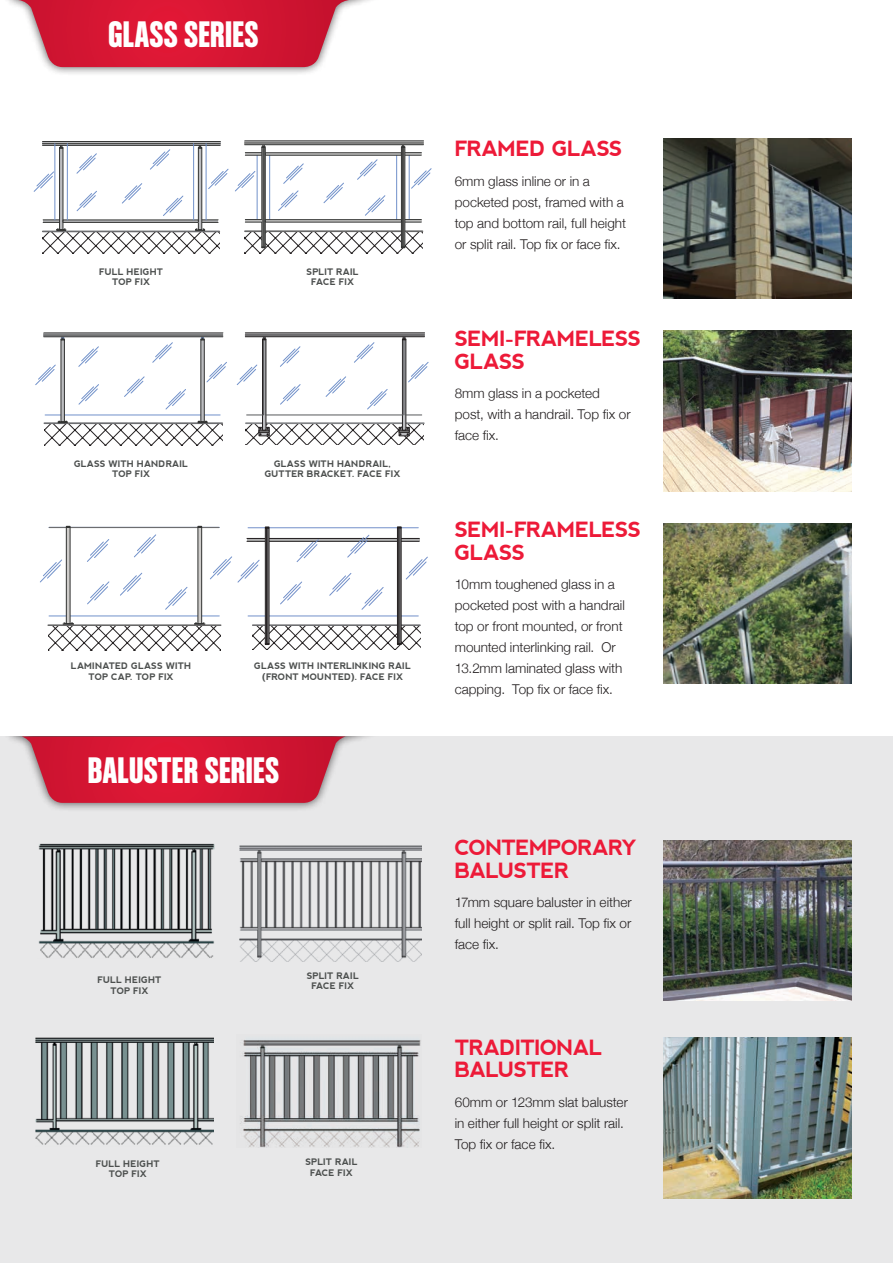
<style>
.page{position:relative;width:893px;height:1263px;background:#fff}
.page>*{position:absolute;margin:0;border:0;box-sizing:border-box;transform-origin:0 0}
.t1{font:39.3px "Chalet Comprime Hong Kong Sixty";color:#fff}
.t2{font:700 21px/22.5px "nevis";letter-spacing:-.035em;color:#ed1a38}
.t3{font:300 13.5px/21px "Helvetica Neue";color:#231f20}
.t4{font:700 9px/10.5px "nevis";color:#4c4f4e;text-align:center}
</style>
<div class="page">
<div style="left:0;top:736px;width:893px;height:527px;background:#e8e8e9"></div>
<div style="left:0;top:736px;width:388px;height:76px;background:#231f20;opacity:.75"></div>
<svg style="left:22px;top:736px;width:324px;height:67px;background:#d42c46"></svg>
<img style="left:663px;top:840px;width:188px;height:160px">
<img style="left:663px;top:1038px;width:188px;height:160px">
<img style="left:240px;top:1039px;width:181px;height:108px">
<img style="left:239px;top:845px;width:182px;height:117px">
<div style="left:0;top:0;width:388px;height:76px;background:#231f20;opacity:.75"></div>
<svg style="left:18px;top:0;width:331px;height:67px;background:#d8324b"></svg>
<img style="left:663px;top:138px;width:188px;height:161px">
<img style="left:663px;top:523px;width:188px;height:160px">
<img style="left:663px;top:331px;width:188px;height:160px">
<hr style="left:42px;top:142px;width:178px;height:3px;background:#bcbdc0">
<svg style="left:59px;top:223px;width:4px;height:6px"></svg>
<svg style="left:198px;top:223px;width:4px;height:6px"></svg>
<svg style="left:43px;top:229px;width:176px;height:24px"></svg>
<hr style="left:43px;top:141px;width:177px;height:1px;background:#323332">
<svg style="left:34px;top:143px;width:195px;height:80px"></svg>
<svg style="left:35px;top:335px;width:192px;height:110px"></svg>
<hr style="left:44px;top:333px;width:179px;height:4px;background:#808183">
<hr style="left:44px;top:332px;width:179px;height:1px;background:#323332">
<hr style="left:44px;top:335px;width:179px;height:1px;background:#323332">
<hr style="left:44px;top:336px;width:179px;height:1px;background:#323332">
<hr style="left:246px;top:422px;width:178px;height:2px;background:#808285">
<svg style="left:246px;top:423px;width:178px;height:22px"></svg>
<div style="left:262px;top:339px;width:4px;height:91px;border:1px solid #231f20"></div>
<div style="left:402px;top:339px;width:4px;height:91px;border:1px solid #231f20"></div>
<svg style="left:237px;top:336px;width:192px;height:80px"></svg>
<svg style="left:245px;top:333px;width:180px;height:4px"></svg>
<hr style="left:245px;top:332px;width:180px;height:1px;background:#231f20">
<hr style="left:245px;top:335px;width:179px;height:1px;background:#231f20">
<hr style="left:245px;top:336px;width:179px;height:1px;background:#231f20">
<hr style="left:253px;top:624px;width:167px;height:2px;background:#6c6d70">
<div style="left:265px;top:528px;width:4px;height:116px;border:1px solid #231f20"></div>
<div style="left:397px;top:527px;width:4px;height:117px;border:1px solid #231f20"></div>
<hr style="left:266px;top:528px;width:1px;height:116px;background:#231f20">
<hr style="left:268px;top:528px;width:1px;height:115px;background:#231f20">
<hr style="left:398px;top:528px;width:1px;height:116px;background:#231f20">
<hr style="left:400px;top:528px;width:1px;height:116px;background:#231f20">
<svg style="left:253px;top:625px;width:167px;height:25px"></svg>
<svg style="left:48px;top:623px;width:173px;height:27px"></svg>
<hr style="left:48px;top:624px;width:173px;height:2px;background:#676767">
<svg style="left:66px;top:616px;width:4px;height:8px"></svg>
<svg style="left:198px;top:616px;width:4px;height:8px"></svg>
<svg style="left:40px;top:526px;width:388px;height:90px"></svg>
<hr style="left:245px;top:230px;width:177px;height:2px;background:#676767">
<hr style="left:245px;top:141px;width:179px;height:4px;background:#7b7b7a">
<svg style="left:262px;top:223px;width:4px;height:8px"></svg>
<hr style="left:401px;top:147px;width:4px;height:100px;background:#464746">
<hr style="left:245px;top:141px;width:178px;height:1px;background:#323332">
<hr style="left:263px;top:147px;width:1px;height:100px;background:#323332">
<hr style="left:264px;top:147px;width:1px;height:100px;background:#323332">
<svg style="left:245px;top:231px;width:177px;height:22px"></svg>
<hr style="left:402px;top:147px;width:1px;height:100px;background:#323332">
<hr style="left:404px;top:147px;width:1px;height:100px;background:#323332">
<svg style="left:235px;top:143px;width:197px;height:80px"></svg>
<img style="left:36px;top:1037px;width:177px;height:108px">
<img style="left:38px;top:843px;width:177px;height:115px">
<h1 class="t1" style="left:108px;top:11px;width:152px">GLASS SERIES</h1>
<p class="t4" style="left:99px;top:266px;width:65px">FULL HEIGHT<br>TOP FIX</p>
<p class="t4" style="left:307px;top:266px;width:54px">SPLIT RAIL<br>FACE FIX</p>
<p class="t4" style="left:74px;top:458px;width:116px">GLASS WITH HANDRAIL<br>TOP FIX</p>
<p class="t4" style="left:265px;top:458px;width:137px">GLASS WITH HANDRAIL,<br>GUTTER BRACKET. FACE FIX</p>
<p class="t4" style="left:71px;top:661px;width:122px">LAMINATED GLASS WITH<br>TOP CAP. TOP FIX</p>
<p class="t4" style="left:254px;top:661px;width:158px">GLASS WITH INTERLINKING RAIL (FRONT MOUNTED). FACE FIX</p>
<h1 class="t1" style="left:88px;top:747px;width:193px">BALUSTER SERIES</h1>
<p class="t4" style="left:98px;top:975px;width:65px">FULL HEIGHT<br>TOP FIX</p>
<p class="t4" style="left:96px;top:1158px;width:65px">FULL HEIGHT<br>TOP FIX</p>
<p class="t4" style="left:307px;top:970px;width:54px">SPLIT RAIL<br>FACE FIX</p>
<p class="t4" style="left:305px;top:1157px;width:54px">SPLIT RAIL<br>FACE FIX</p>
<h2 class="t2" style="left:455px;top:137px;width:170px">FRAMED GLASS</h2>
<p class="t3" style="left:455px;top:169px;width:173px">6mm glass inline or in a pocketed post, framed with a top and bottom rail, full height or split rail. Top fix or face fix.</p>
<h2 class="t2" style="left:455px;top:327px;width:188px">SEMI-FRAMELESS<br>GLASS</h2>
<p class="t3" style="left:455px;top:382px;width:177px">8mm glass in a pocketed post, with a handrail. Top fix or face fix.</p>
<h2 class="t2" style="left:455px;top:518px;width:188px">SEMI-FRAMELESS<br>GLASS</h2>
<p class="t3" style="left:455px;top:573px;width:172px">10mm toughened glass in a pocketed post with a handrail top or front mounted, or front mounted interlinking rail. Or<br>13.2mm laminated glass with capping. Top fix or face fix.</p>
<h2 class="t2" style="left:455px;top:837px;width:184px">CONTEMPORARY<br>BALUSTER</h2>
<p class="t3" style="left:455px;top:891px;width:179px;text-align:justify">17mm square baluster in either full height or split rail. Top fix or face fix.</p>
<h2 class="t2" style="left:455px;top:1036px;width:149px">TRADITIONAL<br>BALUSTER</h2>
<p class="t3" style="left:455px;top:1090px;width:175px">60mm or 123mm slat baluster in either full height or split rail.<br>Top fix or face fix.</p>
</div>
